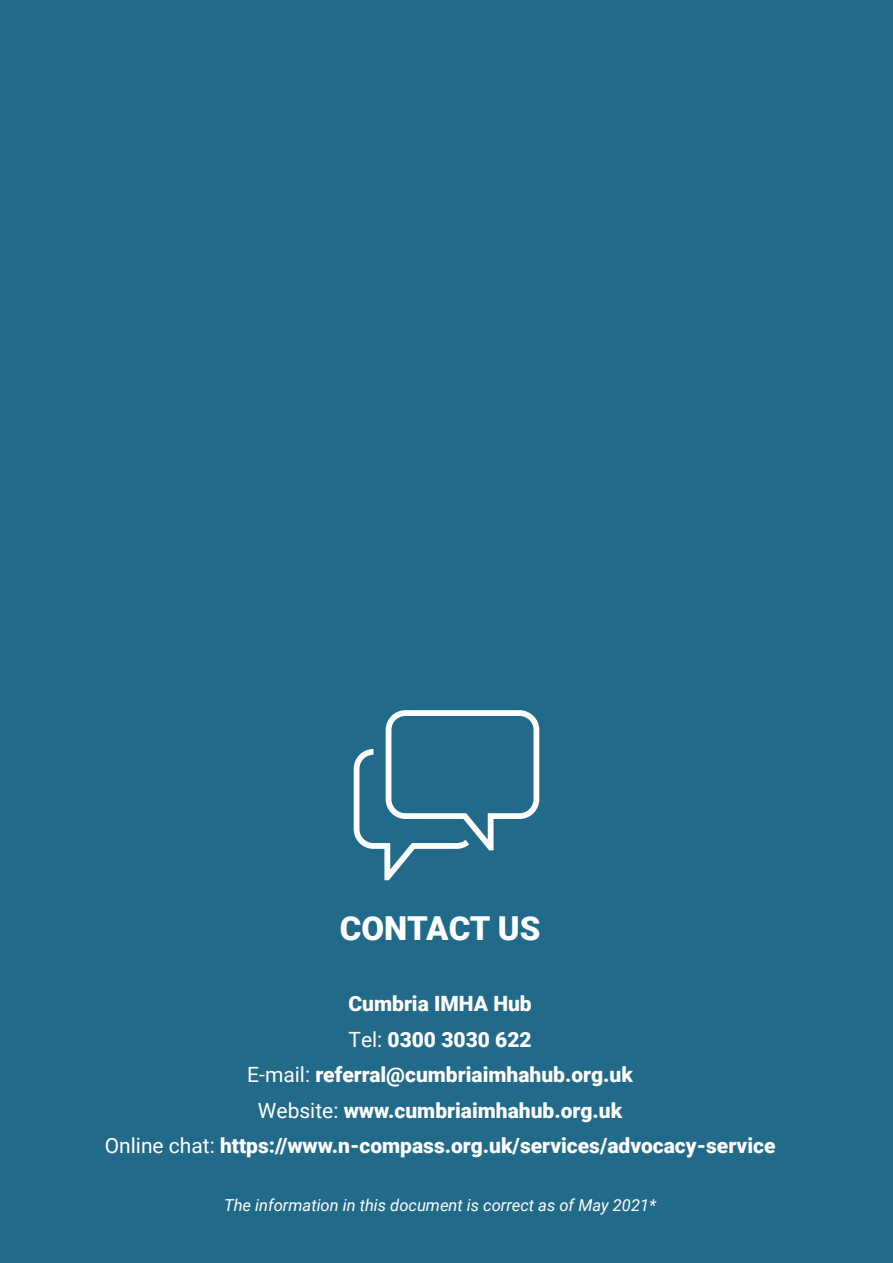
<style>
.page{position:relative;width:893px;height:1263px;background:#226a8a}
.page>*{position:absolute;margin:0;border:0;box-sizing:border-box;transform-origin:0 0}
.t1{font:900 33px "Roboto";color:#fff}
.t2{font:900 21px/35.5px "Roboto";color:#fff;text-align:center}
.t3{font:italic 16.5px "Roboto";color:#fff}
.s1{font-weight:400}
</style>
<div class="page">
<svg style="left:354px;top:710px;width:185px;height:170px"></svg>
<h1 class="t1" style="left:340px;top:905px;width:202px">CONTACT US</h1>
<p class="t2" style="left:105px;top:985px;width:672px">Cumbria IMHA Hub<br><span class="s1">Tel:</span> 0300 3030 622<br><span class="s1">E-mail:</span> referral@cumbriaimhahub.org.uk<br><span class="s1">Website:</span> www.cumbriaimhahub.org.uk<br><span class="s1">Online chat:</span> https://www.n-compass.org.uk/services/advocacy-service</p>
<p class="t3" style="left:224px;top:1193px;width:434px">The information in this document is correct as of May 2021*</p>
</div>
